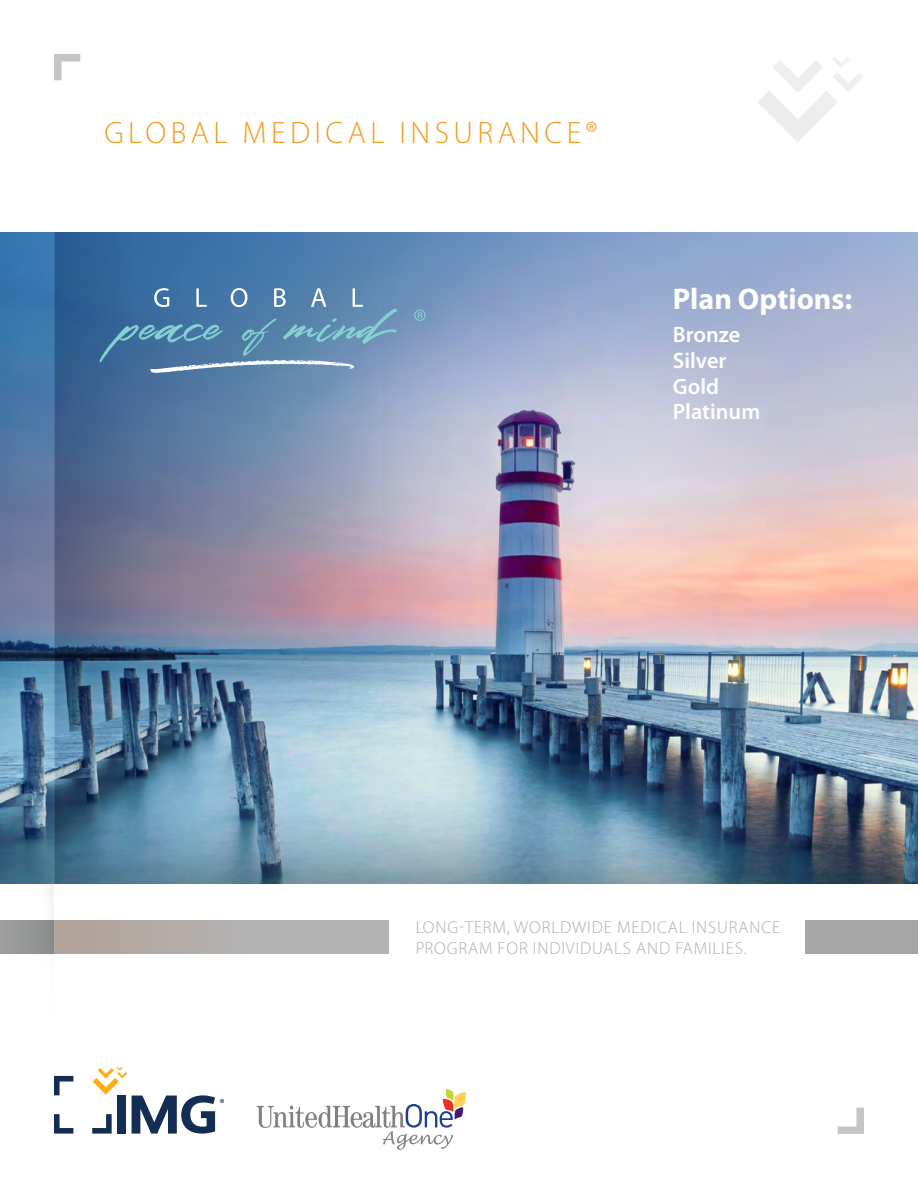
<style>
.page{position:relative;width:918px;height:1188px;background:#fff}
.page>*{position:absolute;margin:0;border:0;box-sizing:border-box;transform-origin:0 0}
.t1{font:300 31.05px "Myriad Pro";letter-spacing:.145em;color:#f19d21}
.t2{font:700 30px "Myriad Pro";color:#fff}
.t3{font:600 22.35px/25.7px "Myriad Pro";color:#fff}
.t4{font:300 17.4px/20.9px "Myriad Pro";letter-spacing:.05em;color:#808285}
</style>
<div class="page">
<img style="left:526px;top:233px;width:392px;height:559px">
<img style="left:0;top:233px;width:526px;height:559px">
<div style="left:0;top:792px;width:918px;height:396px;background:#000;opacity:.37"></div>
<div style="left:0;top:885px;width:918px;height:303px;background:#fff"></div>
<svg style="left:50px;top:885px;width:4px;height:32px"></svg>
<div style="left:0;top:920px;width:54px;height:34px;background:#959696"></div>
<div style="left:805px;top:920px;width:113px;height:34px;background:#a6a6a6"></div>
<svg style="left:54px;top:1076px;width:19px;height:19px"></svg>
<svg style="left:54px;top:1114px;width:19px;height:20px"></svg>
<svg style="left:92px;top:1067px;width:132px;height:67px"></svg>
<svg style="left:54px;top:54px;width:26px;height:26px"></svg>
<svg style="left:838px;top:1108px;width:26px;height:26px"></svg>
<div style="left:88px;top:276px;width:357px;height:116px;background:#4f8fbe;opacity:.1"></div>
<svg style="left:414px;top:310px;width:12px;height:11px"></svg>
<svg style="left:100px;top:288px;width:297px;height:85px"></svg>
<div style="left:54px;top:920px;width:335px;height:34px;background:linear-gradient(to right,#b3a59d,#b3b7b9)"></div>
<svg style="left:758px;top:57px;width:105px;height:85px"></svg>
<svg style="left:257px;top:1089px;width:209px;height:61px"></svg>
<h1 class="t1" style="left:104px;top:115px;width:495px">GLOBAL MEDICAL INSURANCE®</h1>
<h2 class="t2" style="left:673px;top:279px;width:181px">Plan Options:</h2>
<p class="t3" style="left:673px;top:321px;width:89px">Bronze<br>Silver<br>Gold<br>Platinum</p>
<p class="t4" style="left:415px;top:917px;width:367px">LONG-TERM, WORLDWIDE MEDICAL INSURANCE<br>PROGRAM FOR INDIVIDUALS AND FAMILIES.</p>
</div>
